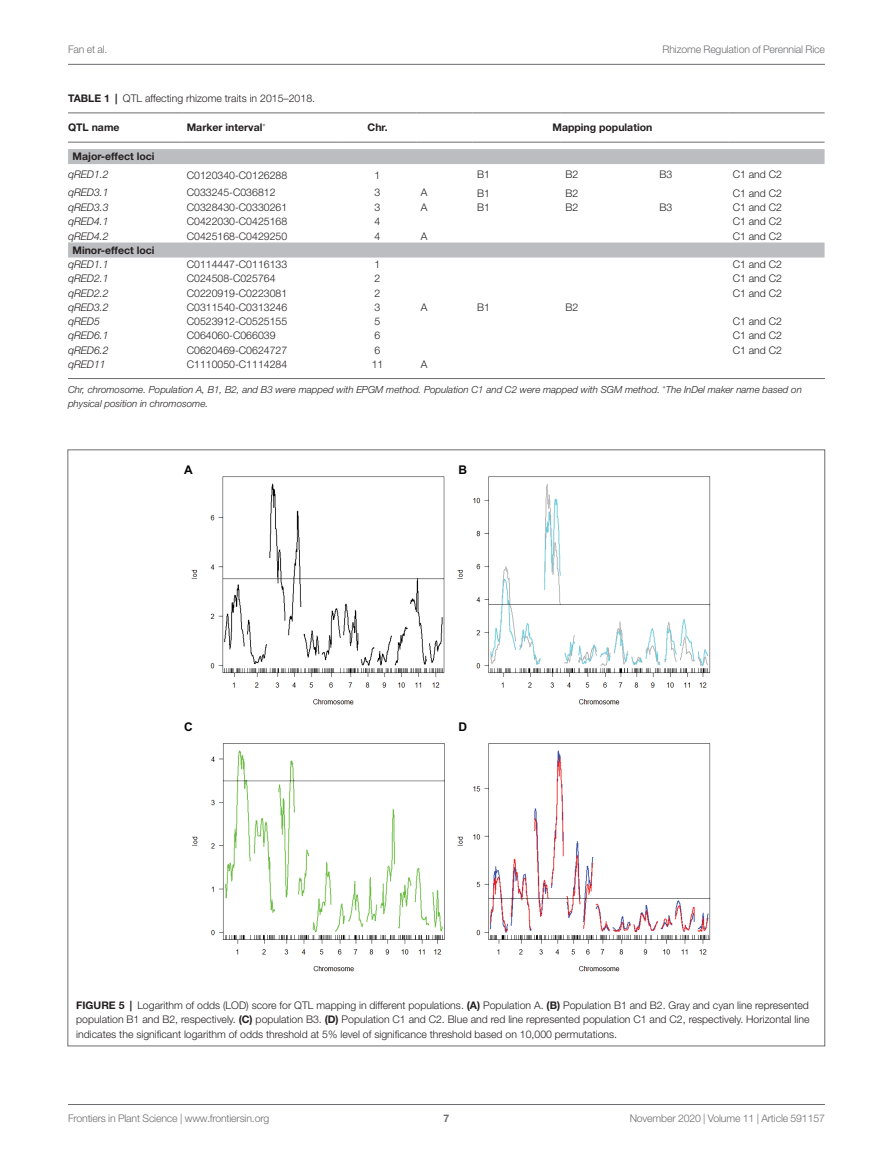
<style>
.page{position:relative;width:893px;height:1170px;background:#fff}
.page>*{position:absolute;margin:0;border:0;box-sizing:border-box;transform-origin:0 0}
.t1{font:700 12px "Arial";color:#040503}
.FIG_LEG{font:300 10.5px/14.2px "Helvetica Neue LT Std";color:#231f20;text-align:justify}
.TB_TX{font:300 10.5px "Helvetica Neue LT Std";color:#231f20}
.t2{font:300 10.5px "Helvetica Neue LT Std";letter-spacing:-.015em;color:#6c6d70}
.TB_TX-2{font:italic 300 10.5px "Helvetica Neue LT Std";color:#231f20}
.TT_NO_RULE{font:300 10.5px "Helvetica Neue LT Std";color:#231f20}
.TB_CH{font:700 10.5px "Helvetica Neue LT Std";color:#231f20}
.TB_T_1_HEAD_Tint{font:700 10.5px "Helvetica Neue LT Std";color:#231f20}
.t3{font:700 10.5px "Helvetica Neue LT Std";color:#6c6d70}
.TFN{font:italic 300 9.75px/13.5px "Helvetica Neue LT Std";color:#231f20}
.s1{font-weight:700}
</style>
<div class="page">
<hr style="left:68px;top:64px;width:757px;height:1px;background:#6c6d70">
<hr style="left:68px;top:1104px;width:757px;height:1px;background:#6c6d70">
<hr style="left:68px;top:378px;width:757px;height:1px;background:#6c6d70">
<hr style="left:182px;top:113px;width:157px;height:1px;background:#6c6d70">
<hr style="left:182px;top:142px;width:157px;height:1px;background:#6c6d70">
<hr style="left:339px;top:113px;width:77px;height:1px;background:#6c6d70">
<hr style="left:339px;top:142px;width:77px;height:1px;background:#6c6d70">
<hr style="left:416px;top:113px;width:56px;height:1px;background:#6c6d70">
<hr style="left:472px;top:113px;width:89px;height:1px;background:#6c6d70">
<hr style="left:561px;top:113px;width:94px;height:1px;background:#6c6d70">
<hr style="left:655px;top:113px;width:73px;height:1px;background:#6c6d70">
<hr style="left:728px;top:113px;width:97px;height:1px;background:#6c6d70">
<hr style="left:416px;top:142px;width:56px;height:1px;background:#6c6d70">
<hr style="left:472px;top:142px;width:89px;height:1px;background:#6c6d70">
<hr style="left:561px;top:142px;width:94px;height:1px;background:#6c6d70">
<hr style="left:655px;top:142px;width:73px;height:1px;background:#6c6d70">
<hr style="left:728px;top:142px;width:97px;height:1px;background:#6c6d70">
<hr style="left:68px;top:113px;width:114px;height:1px;background:#6c6d70">
<hr style="left:68px;top:142px;width:114px;height:1px;background:#6c6d70">
<div style="left:68px;top:149px;width:757px;height:15px;background:#bcbdc0"></div>
<div style="left:68px;top:242px;width:757px;height:15px;background:#bcbdc0"></div>
<img style="left:191px;top:476px;width:520px;height:496px">
<p class="t2" style="left:68px;top:42px;width:41px">Fan et al.</p>
<p class="t2" style="left:663px;top:42px;width:164px">Rhizome Regulation of Perennial Rice</p>
<p class="TT_NO_RULE" style="left:68px;top:92px;width:249px"><span class="s1">TABLE 1 |</span> QTL affecting rhizome traits in 2015–2018.</p>
<p class="TB_CH" style="left:68px;top:121px;width:53px">QTL name</p>
<p class="TB_CH" style="left:187px;top:121px;width:80px">Marker interval<sup>*</sup></p>
<p class="TB_CH" style="left:368px;top:121px;width:22px">Chr.</p>
<p class="TB_CH" style="left:552px;top:121px;width:101px">Mapping population</p>
<p class="TB_T_1_HEAD_Tint" style="left:73px;top:150px;width:84px">Major-effect loci</p>
<p class="TB_TX-2" style="left:68px;top:168px;width:42px">qRED1.2</p>
<p class="TB_TX" style="left:187px;top:168px;width:102px">C0120340-C0126288</p>
<p class="TB_TX" style="left:375px;top:168px;width:7px">1</p>
<p class="TB_TX" style="left:477px;top:168px;width:14px">B1</p>
<p class="TB_TX" style="left:565px;top:168px;width:14px">B2</p>
<p class="TB_TX" style="left:659px;top:168px;width:14px">B3</p>
<p class="TB_TX" style="left:733px;top:168px;width:51px">C1 and C2</p>
<p class="TB_TX-2" style="left:68px;top:186px;width:42px">qRED3.1</p>
<p class="TB_TX" style="left:187px;top:186px;width:90px">C033245-C036812</p>
<p class="TB_TX" style="left:375px;top:186px;width:7px">3</p>
<p class="TB_TX" style="left:421px;top:186px;width:8px">A</p>
<p class="TB_TX" style="left:477px;top:186px;width:14px">B1</p>
<p class="TB_TX" style="left:565px;top:186px;width:14px">B2</p>
<p class="TB_TX" style="left:733px;top:186px;width:51px">C1 and C2</p>
<p class="TB_TX-2" style="left:68px;top:201px;width:42px">qRED3.3</p>
<p class="TB_TX" style="left:187px;top:201px;width:102px">C0328430-C0330261</p>
<p class="TB_TX" style="left:375px;top:201px;width:7px">3</p>
<p class="TB_TX" style="left:421px;top:201px;width:8px">A</p>
<p class="TB_TX" style="left:477px;top:201px;width:14px">B1</p>
<p class="TB_TX" style="left:565px;top:201px;width:14px">B2</p>
<p class="TB_TX" style="left:659px;top:201px;width:14px">B3</p>
<p class="TB_TX" style="left:733px;top:201px;width:51px">C1 and C2</p>
<p class="TB_TX-2" style="left:68px;top:215px;width:42px">qRED4.1</p>
<p class="TB_TX" style="left:187px;top:215px;width:102px">C0422030-C0425168</p>
<p class="TB_TX" style="left:375px;top:215px;width:7px">4</p>
<p class="TB_TX" style="left:733px;top:215px;width:51px">C1 and C2</p>
<p class="TB_TX-2" style="left:68px;top:229px;width:42px">qRED4.2</p>
<p class="TB_TX" style="left:187px;top:229px;width:102px">C0425168-C0429250</p>
<p class="TB_TX" style="left:375px;top:229px;width:7px">4</p>
<p class="TB_TX" style="left:421px;top:229px;width:8px">A</p>
<p class="TB_TX" style="left:733px;top:229px;width:51px">C1 and C2</p>
<p class="TB_T_1_HEAD_Tint" style="left:73px;top:243px;width:84px">Minor-effect loci</p>
<p class="TB_TX-2" style="left:68px;top:258px;width:42px">qRED1.1</p>
<p class="TB_TX" style="left:187px;top:258px;width:102px">C0114447-C0116133</p>
<p class="TB_TX" style="left:375px;top:258px;width:7px">1</p>
<p class="TB_TX" style="left:733px;top:258px;width:51px">C1 and C2</p>
<p class="TB_TX-2" style="left:68px;top:272px;width:42px">qRED2.1</p>
<p class="TB_TX" style="left:187px;top:272px;width:90px">C024508-C025764</p>
<p class="TB_TX" style="left:375px;top:272px;width:7px">2</p>
<p class="TB_TX" style="left:733px;top:272px;width:51px">C1 and C2</p>
<p class="TB_TX-2" style="left:68px;top:286px;width:42px">qRED2.2</p>
<p class="TB_TX" style="left:187px;top:286px;width:102px">C0220919-C0223081</p>
<p class="TB_TX" style="left:375px;top:286px;width:7px">2</p>
<p class="TB_TX" style="left:733px;top:286px;width:51px">C1 and C2</p>
<p class="TB_TX-2" style="left:68px;top:301px;width:42px">qRED3.2</p>
<p class="TB_TX" style="left:187px;top:300px;width:102px">C0311540-C0313246</p>
<p class="TB_TX" style="left:375px;top:300px;width:7px">3</p>
<p class="TB_TX" style="left:421px;top:300px;width:8px">A</p>
<p class="TB_TX" style="left:477px;top:300px;width:14px">B1</p>
<p class="TB_TX" style="left:565px;top:300px;width:14px">B2</p>
<p class="TB_TX-2" style="left:68px;top:315px;width:33px">qRED5</p>
<p class="TB_TX" style="left:187px;top:315px;width:102px">C0523912-C0525155</p>
<p class="TB_TX" style="left:375px;top:315px;width:7px">5</p>
<p class="TB_TX" style="left:733px;top:315px;width:51px">C1 and C2</p>
<p class="TB_TX-2" style="left:68px;top:329px;width:42px">qRED6.1</p>
<p class="TB_TX" style="left:187px;top:329px;width:90px">C064060-C066039</p>
<p class="TB_TX" style="left:375px;top:329px;width:7px">6</p>
<p class="TB_TX" style="left:733px;top:329px;width:51px">C1 and C2</p>
<p class="TB_TX-2" style="left:68px;top:343px;width:42px">qRED6.2</p>
<p class="TB_TX" style="left:187px;top:343px;width:102px">C0620469-C0624727</p>
<p class="TB_TX" style="left:375px;top:343px;width:7px">6</p>
<p class="TB_TX" style="left:733px;top:343px;width:51px">C1 and C2</p>
<p class="TB_TX-2" style="left:68px;top:358px;width:39px">qRED11</p>
<p class="TB_TX" style="left:187px;top:357px;width:102px">C1110050-C1114284</p>
<p class="TB_TX" style="left:372px;top:357px;width:13px">11</p>
<p class="TB_TX" style="left:421px;top:357px;width:8px">A</p>
<p class="TFN" style="left:68px;top:383px;width:735px">Chr, chromosome. Population A, B1, B2, and B3 were mapped with EPGM method. Population C1 and C2 were mapped with SGM method. <sup>*</sup>The InDel maker name based on physical position in chromosome.</p>
<p class="t1" style="left:184px;top:461px;width:10px">A</p>
<p class="t1" style="left:459px;top:461px;width:10px">B</p>
<p class="t1" style="left:184px;top:718px;width:10px">C</p>
<p class="t1" style="left:459px;top:718px;width:10px">D</p>
<p class="FIG_LEG" style="left:76px;top:997px;width:735px"><span class="s1">FIGURE 5 |</span> Logarithm of odds (LOD) score for QTL mapping in different populations. <span class="s1">(A)</span> Population A. <span class="s1">(B)</span> Population B1 and B2. Gray and cyan line represented population B1 and B2, respectively. <span class="s1">(C)</span> population B3. <span class="s1">(D)</span> Population C1 and C2. Blue and red line represented population C1 and C2, respectively. Horizontal line indicates the significant logarithm of odds threshold at 5% level of significance threshold based on 10,000 permutations.</p>
<p class="t2" style="left:68px;top:1111px;width:203px">Frontiers in Plant Science | www.frontiersin.org</p>
<p class="t3" style="left:444px;top:1111px;width:7px">7</p>
<p class="t2" style="left:630px;top:1111px;width:197px">November 2020 | Volume 11 | Article 591157</p>
</div>
